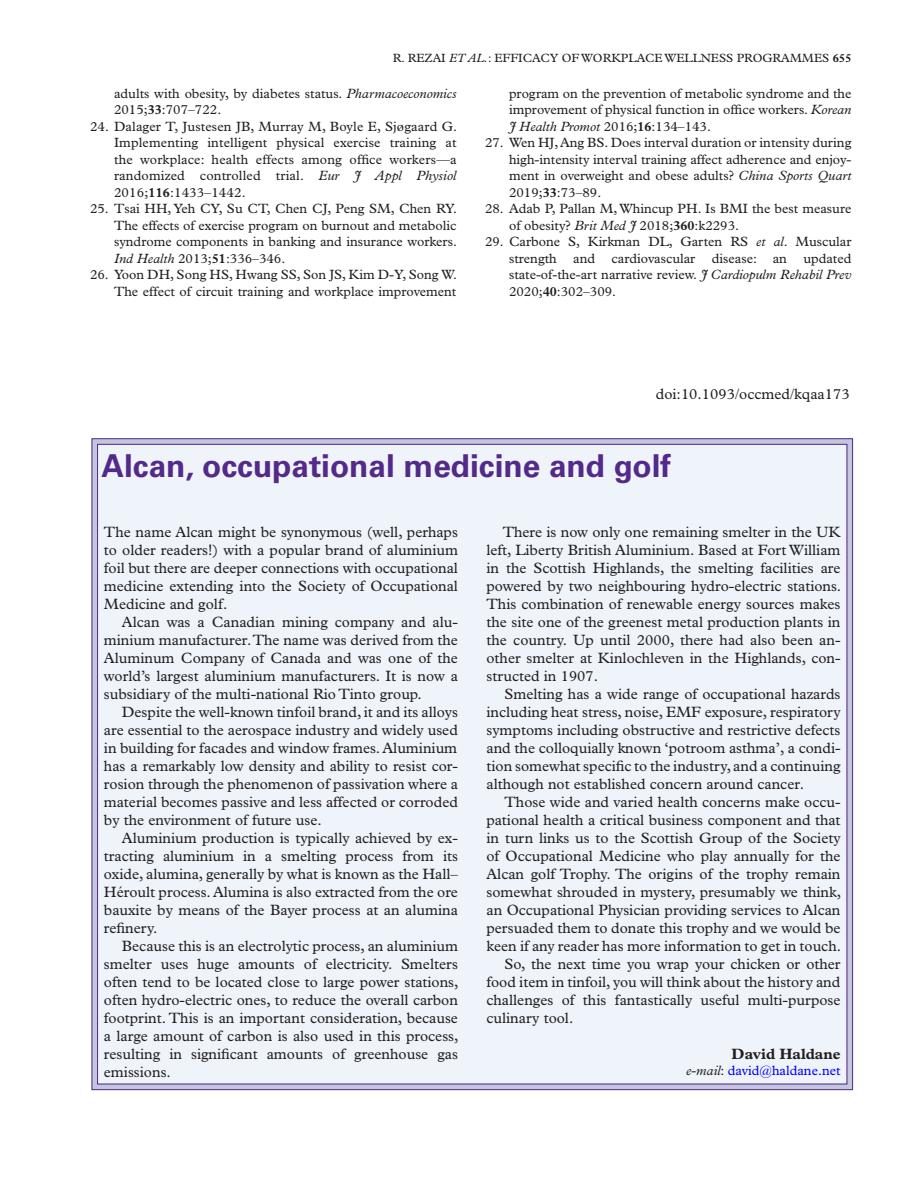
<style>
.page{position:relative;width:919px;height:1187px;background:#fff}
.page>*{position:absolute;margin:0;border:0;box-sizing:border-box;transform-origin:0 0}
.t1{font:700 31.5px "Univers LT Std";color:#542989}
.t2{font:15px/18px "Plantin Std";color:#231f20;text-align:justify}
.t3{font:700 15px "Plantin Std";color:#231f20}
.t4{font:13.5px/16.5px "Plantin Std";color:#231f20;text-align:justify}
.t5{font:13.5px "Plantin Std";color:#00f}
.t6{font:12px "Plantin Std";color:#231f20}
.s1{font-style:italic}
.s2{font-weight:700}
.s3{font-style:italic;color:#231f20}
.s4{color:#231f20}
</style>
<div class="page">
<div style="left:91px;top:438px;width:762px;height:652px;background:#eef4f9"></div>
<p class="t6" style="left:393px;top:51px;width:460px">R. REZAI <span class="s1">ET AL.</span>: EFFICACY OF WORKPLACE WELLNESS PROGRAMMES <span class="s2">655</span></p>
<p class="t4" style="left:114px;top:85px;width:344px">adults with obesity, by diabetes status. <span class="s1">Pharmacoeconomics<br></span>2015;<span class="s2">33</span>:707–722.</p>
<p class="t4" style="left:114px;top:118px;width:344px;text-indent:-24px">24. Dalager T, Justesen JB, Murray M, Boyle E, Sjøgaard G.<br>Implementing intelligent physical exercise training at the workplace: health effects among office workers—a randomized controlled trial. <span class="s1">Eur J Appl Physiol </span>2016;<span class="s2">116</span>:1433–1442.</p>
<p class="t4" style="left:114px;top:200px;width:344px;text-indent:-24px">25. Tsai HH, Yeh CY, Su CT, Chen CJ, Peng SM, Chen RY.<br>The effects of exercise program on burnout and metabolic syndrome components in banking and insurance workers.<br><span class="s1">Ind Health</span> 2013;<span class="s2">51</span>:336–346.</p>
<p class="t4" style="left:90px;top:266px;width:368px;text-align:right">26. Yoon DH, Song HS, Hwang SS, Son JS, Kim D-Y, Song W.<br>The effect of circuit training and workplace improvement</p>
<p class="t4" style="left:509px;top:85px;width:344px">program on the prevention of metabolic syndrome and the improvement of physical function in office workers. <span class="s1">Korean J Health Promot</span> 2016;<span class="s2">16</span>:134–143.</p>
<p class="t4" style="left:509px;top:134px;width:344px;text-indent:-24px">27. Wen HJ, Ang BS. Does interval duration or intensity during high-intensity interval training affect adherence and enjoy&shy;ment in overweight and obese adults? <span class="s1">China Sports Quart </span>2019;<span class="s2">33</span>:73–89.</p>
<p class="t4" style="left:509px;top:200px;width:344px;text-indent:-24px">28. Adab P, Pallan M, Whincup PH. Is BMI the best measure of obesity? <span class="s1">Brit Med J</span> 2018;<span class="s2">360</span>:k2293.</p>
<p class="t4" style="left:509px;top:233px;width:344px;text-indent:-24px">29. Carbone S, Kirkman DL, Garten RS <span class="s1">et al</span>. Muscular strength and cardiovascular disease: an updated state-of-the-art narrative review. <span class="s1">J Cardiopulm Rehabil Prev </span>2020;<span class="s2">40</span>:302–309.</p>
<p class="t2" style="left:655px;top:385px;width:195px">doi:10.1093/occmed/kqaa173</p>
<h1 class="t1" style="left:101px;top:447px;width:571px">Alcan, occupational medicine and golf</h1>
<p class="t2" style="left:104px;top:522px;width:355px">The name Alcan might be synonymous (well, perhaps to older readers!) with a popular brand of aluminium foil but there are deeper connections with occupational medicine extending into the Society of Occupational Medicine and golf.</p>
<p class="t2" style="left:104px;top:612px;width:355px;text-indent:18px">Alcan was a Canadian mining company and alu&shy;minium manufacturer. The name was derived from the Aluminum Company of Canada and was one of the world’s largest aluminium manufacturers. It is now a subsidiary of the multi-national Rio Tinto group.</p>
<p class="t2" style="left:104px;top:702px;width:355px;text-indent:18px">Despite the well-known tinfoil brand, it and its alloys are essential to the aerospace industry and widely used in building for facades and window frames. Aluminium has a remarkably low density and ability to resist cor&shy;rosion through the phenomenon of passivation where a material becomes passive and less affected or corroded by the environment of future use.</p>
<p class="t2" style="left:104px;top:828px;width:355px;text-indent:18px">Aluminium production is typically achieved by ex&shy;tracting aluminium in a smelting process from its oxide, alumina, generally by what is known as the Hall– Héroult process. Alumina is also extracted from the ore bauxite by means of the Bayer process at an alumina refinery.</p>
<p class="t2" style="left:104px;top:936px;width:356px;text-indent:18px">Because this is an electrolytic process, an aluminium smelter uses huge amounts of electricity. Smelters often tend to be located close to large power stations, often hydro-electric ones, to reduce the overall carbon footprint. This is an important consideration, because a large amount of carbon is also used in this process, resulting in significant amounts of greenhouse gas emissions.</p>
<p class="t2" style="left:486px;top:522px;width:356px;text-indent:16px">There is now only one remaining smelter in the UK left, Liberty British Aluminium. Based at Fort William in the Scottish Highlands, the smelting facilities are powered by two neighbouring hydro-electric stations.<br>This combination of renewable energy sources makes the site one of the greenest metal production plants in the country. Up until 2000, there had also been an&shy;other smelter at Kinlochleven in the Highlands, con&shy;structed in 1907.</p>
<p class="t2" style="left:486px;top:684px;width:355px;text-indent:18px">Smelting has a wide range of occupational hazards including heat stress, noise, EMF exposure, respiratory symptoms including obstructive and restrictive defects and the colloquially known ‘potroom asthma’, a condi&shy;tion somewhat specific to the industry, and a continuing although not established concern around cancer.</p>
<p class="t2" style="left:504px;top:792px;width:337px">Those wide and varied health concerns make occu-</p>
<p class="t2" style="left:486px;top:810px;width:355px">pational health a critical business component and that</p>
<p class="t2" style="left:486px;top:828px;width:355px">in turn links us to the Scottish Group of the Society</p>
<p class="t2" style="left:486px;top:846px;width:355px">of Occupational Medicine who play annually for the</p>
<p class="t2" style="left:486px;top:864px;width:355px">Alcan golf Trophy. The origins of the trophy remain</p>
<p class="t2" style="left:486px;top:882px;width:356px">somewhat shrouded in mystery, presumably we think,</p>
<p class="t2" style="left:486px;top:900px;width:355px">an Occupational Physician providing services to Alcan</p>
<p class="t2" style="left:486px;top:918px;width:355px">persuaded them to donate this trophy and we would be</p>
<p class="t2" style="left:486px;top:936px;width:356px">keen if any reader has more information to get in touch.</p>
<p class="t2" style="left:504px;top:954px;width:337px">So, the next time you wrap your chicken or other</p>
<p class="t2" style="left:486px;top:972px;width:355px">food item in tinfoil, you will think about the history and</p>
<p class="t2" style="left:486px;top:990px;width:355px">challenges of this fantastically useful multi-purpose</p>
<p class="t2" style="left:486px;top:1008px;width:88px">culinary tool.</p>
<p class="t3" style="left:731px;top:1044px;width:110px">David Haldane</p>
<p class="t5" style="left:686px;top:1062px;width:156px"><span class="s3">e-mail</span><span class="s4">:</span> david@haldane.net</p>
</div>
